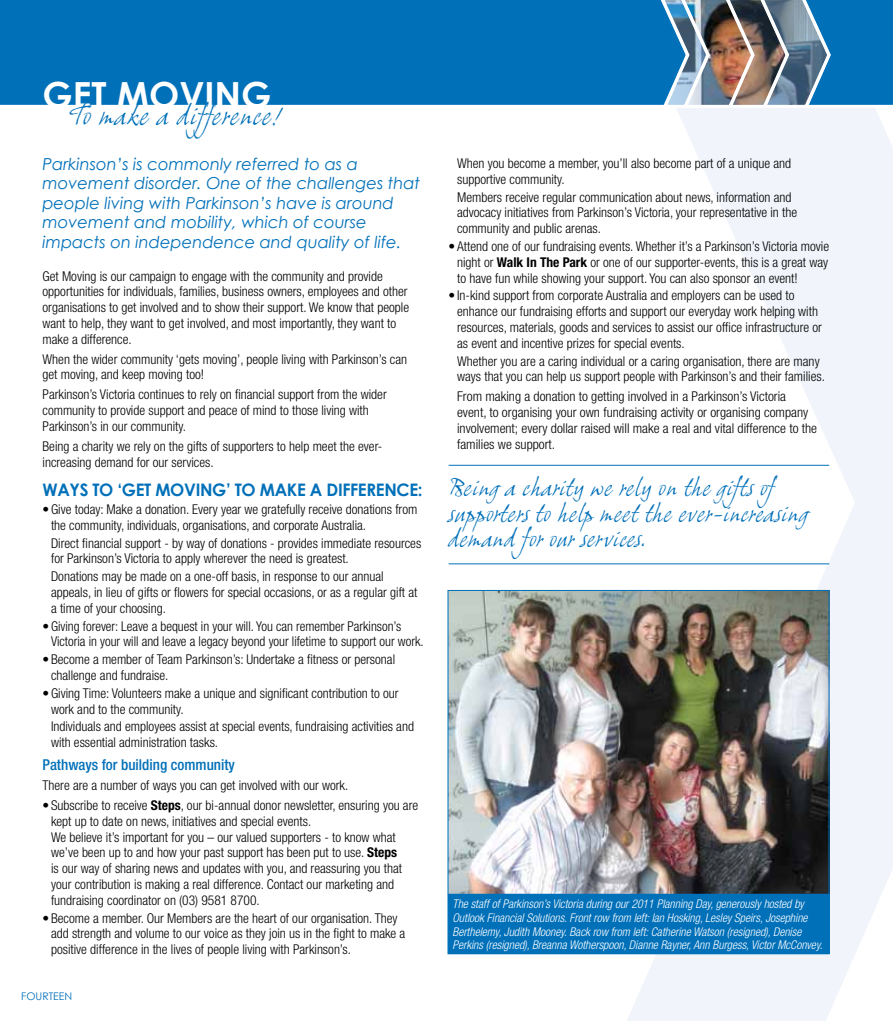
<style>
.page{position:relative;width:893px;height:1021px;background:#fff}
.page>*{position:absolute;margin:0;border:0;box-sizing:border-box;transform-origin:0 0}
.t1{font:700 36px "Century Gothic";color:#fff}
.t2{font:italic 27px "Grimshaw Hand ITC";color:#0070b9}
.t3{font:italic 24px/25.5px "Grimshaw Hand ITC";letter-spacing:-.01em;color:#0070b9}
.t4{font:700 17.25px "Century Gothic";letter-spacing:-.02em;color:#0070b9}
.t5{font:italic 16.5px/19.5px "Century Gothic";color:#0070b9}
.t6{font:500 condensed 15px "Helvetica Neue LT";color:#0070b9}
.t7{font:300 condensed 13.5px/15.8px "Helvetica Neue LT";color:#000}
.t8{font:italic 300 condensed 12px/13.5px "Helvetica Neue LT";color:#fff}
.t9{font:10.5px "Century Gothic";color:#0070b9}
.s1{font-weight:700}
</style>
<div class="page">
<svg style="left:627px;top:110px;width:266px;height:910px;fill:#f1f4fa"></svg>
<div style="left:0;top:0;width:639px;height:105px;background:#0070b9"></div>
<img style="left:639px;top:0;width:254px;height:110px">
<hr style="left:449px;top:465px;width:380px;height:1px;background:#0070b9">
<hr style="left:449px;top:563px;width:380px;height:1px;background:#0070b9">
<img style="left:450px;top:592px;width:377px;height:300px">
<div style="left:448px;top:590px;width:381px;height:304px;border:1px solid #0070b9"></div>
<div style="left:448px;top:894px;width:381px;height:59px;background:#0070b9"></div>
<div style="left:448px;top:894px;width:381px;height:60px;border:1px solid #0070b9"></div>
<h1 class="t1" style="left:43px;top:72px;width:104px">GET MOV</h1>
<h1 class="t1" style="left:205px;top:72px;width:68px">ING</h1>
<h2 class="t2" style="left:68px;top:99px;width:215px">To make a difference!</h2>
<p class="t5" style="left:43px;top:154px;width:379px">Parkinson’s is commonly referred to as a movement disorder. One of the challenges that people living with Parkinson’s have is around movement and mobility, which of course impacts on independence and quality of life.</p>
<p class="t7" style="left:43px;top:268px;width:368px">Get Moving is our campaign to engage with the community and provide opportunities for individuals, families, business owners, employees and other organisations to get involved and to show their support. We know that people want to help, they want to get involved, and most importantly, they want to make a difference.</p>
<p class="t7" style="left:43px;top:351px;width:366px">When the wider community ‘gets moving’, people living with Parkinson’s can get moving, and keep moving too!</p>
<p class="t7" style="left:43px;top:387px;width:346px">Parkinson’s Victoria continues to rely on financial support from the wider community to provide support and peace of mind to those living with<br>Parkinson’s in our community.</p>
<p class="t7" style="left:43px;top:438px;width:341px">Being a charity we rely on the gifts of supporters to help meet the ever&shy;increasing demand for our services.</p>
<p class="t4" style="left:43px;top:479px;width:128px">WAYS TO ‘GET MOV</p>
<p class="t4" style="left:196px;top:479px;width:228px">ING’ TO MAKE A DIFFERENCE:</p>
<p class="t7" style="left:51px;top:501px;width:368px;text-indent:-9px">•Give today: Make a donation. Every year we gratefully receive donations from the community, individuals, organisations, and corporate Australia.</p>
<p class="t7" style="left:51px;top:535px;width:372px">Direct financial support - by way of donations - provides immediate resources for Parkinson’s Victoria to apply wherever the need is greatest.</p>
<p class="t7" style="left:51px;top:568px;width:368px">Donations may be made on a one-off basis, in response to our annual appeals, in lieu of gifts or flowers for special occasions, or as a regular gift at a time of your choosing.</p>
<p class="t7" style="left:51px;top:618px;width:374px;text-indent:-9px">•Giving forever: Leave a bequest in your will. You can remember Parkinson’s<br>Victoria in your will and leave a legacy beyond your lifetime to support our work.</p>
<p class="t7" style="left:51px;top:651px;width:346px;text-indent:-9px">• Become a member of Team Parkinson’s: Undertake a fitness or personal challenge and fundraise.</p>
<p class="t7" style="left:51px;top:685px;width:349px;text-indent:-9px">•Giving Time: Volunteers make a unique and significant contribution to our work and to the community.</p>
<p class="t7" style="left:51px;top:718px;width:364px">Individuals and employees assist at special events, fundraising activities and with essential administration tasks.</p>
<p class="t6" style="left:43px;top:755px;width:194px">Pathways for building community</p>
<p class="t7" style="left:43px;top:777px;width:307px">There are a number of ways you can get involved with our work.</p>
<p class="t7" style="left:51px;top:797px;width:369px;text-indent:-9px">• Subscribe to receive <span class="s1">Steps</span>, our bi-annual donor newsletter, ensuring you are kept up to date on news, initiatives and special events.<br>We believe it’s important for you – our valued supporters - to know what we’ve been up to and how your past support has been put to use. <span class="s1">Steps<br></span>is our way of sharing news and updates with you, and reassuring you that your contribution is making a real difference. Contact our marketing and fundraising coordinator on (03) 9581 8700.</p>
<p class="t7" style="left:51px;top:909px;width:356px;text-indent:-9px">• Become a member. Our Members are the heart of our organisation. They add strength and volume to our voice as they join us in the fight to make a positive difference in the lives of people living with Parkinson’s.</p>
<p class="t9" style="left:21px;top:989px;width:8px">FOURTEEN</p>
<p class="t7" style="left:457px;top:155px;width:336px">When you become a member, you’ll also become part of a unique and supportive community.</p>
<p class="t7" style="left:457px;top:189px;width:342px">Members receive regular communication about news, information and advocacy initiatives from Parkinson’s Victoria, your representative in the community and public arenas.</p>
<p class="t7" style="left:457px;top:238px;width:373px;text-align:justify;text-indent:-9px">• Attend one of our fundraising events. Whether it’s a Parkinson’s Victoria movie night or <span class="s1">Walk In The Park</span> or one of our supporter-events, this is a great way to have fun while showing your support. You can also sponsor an event!</p>
<p class="t7" style="left:457px;top:288px;width:366px;text-indent:-9px">• In-kind support from corporate Australia and employers can be used to enhance our fundraising efforts and support our everyday work helping with resources, materials, goods and services to assist our office infrastructure or as event and incentive prizes for special events.</p>
<p class="t7" style="left:457px;top:353px;width:369px">Whether you are a caring individual or a caring organisation, there are many ways that you can help us support people with Parkinson’s and their families.</p>
<p class="t7" style="left:457px;top:388px;width:362px">From making a donation to getting involved in a Parkinson’s Victoria event, to organising your own fundraising activity or organising company involvement; every dollar raised will make a real and vital difference to the families we support.</p>
<h3 class="t3" style="left:449px;top:474px;width:362px">Being a charity we rely on the gifts of supporters to help meet the ever-increasing demand for our services.</h3>
<p class="t8" style="left:452px;top:897px;width:372px">The staff of Parkinson’s Victoria during our 2011 Planning Day, generously hosted by Outlook Financial Solutions. Front row from left: Ian Hosking, Lesley Speirs, Josephine Berthelemy, Judith Mooney. Back row from left: Catherine Watson (resigned), Denise Perkins (resigned), Breanna Wotherspoon, Dianne Rayner, Ann Burgess, Victor McConvey.</p>
</div>
